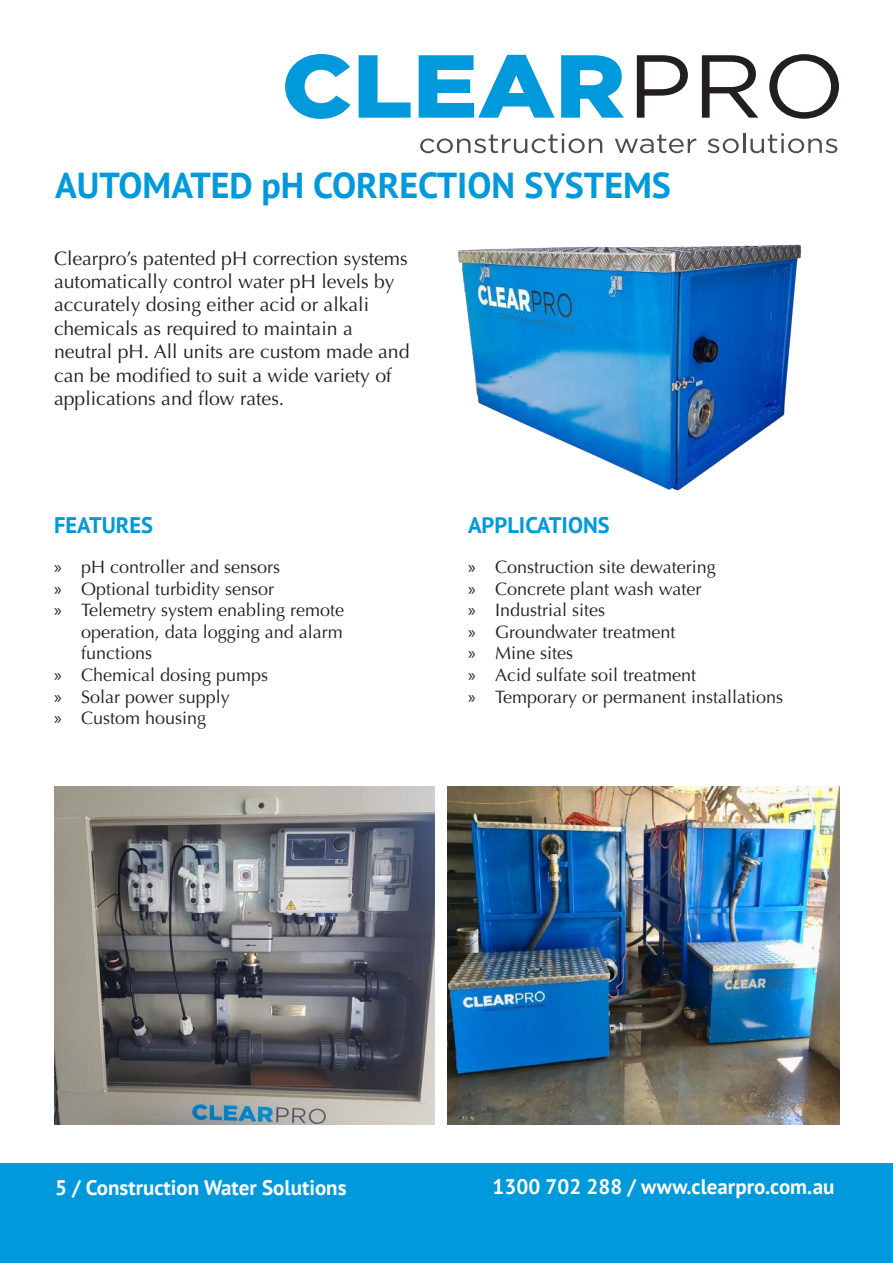
<style>
.page{position:relative;width:893px;height:1263px;background:#fff}
.page>*{position:absolute;margin:0;border:0;box-sizing:border-box;transform-origin:0 0}
.t1{font:700 36px "PT Sans";color:#0099db}
.t2{font:700 22.5px "PT Sans";color:#0099db}
.t3{font:700 21px "PT Sans";color:#fff}
.t4{font:19.5px/23.4px "Optima";color:#241f1f}
.t5{font:18px/21.6px "Optima";color:#241f1f}
.s1{font-family:"Myriad Pro"}
</style>
<div class="page">
<svg style="left:285px;top:54px;width:65px;height:65px"></svg>
<svg style="left:359px;top:55px;width:52px;height:63px"></svg>
<svg style="left:419px;top:55px;width:135px;height:63px"></svg>
<svg style="left:561px;top:55px;width:63px;height:63px"></svg>
<svg style="left:637px;top:55px;width:51px;height:63px"></svg>
<svg style="left:702px;top:55px;width:56px;height:63px"></svg>
<svg style="left:769px;top:54px;width:70px;height:65px"></svg>
<svg style="left:420px;top:133px;width:182px;height:20px"></svg>
<svg style="left:615px;top:135px;width:81px;height:18px"></svg>
<svg style="left:707px;top:138px;width:32px;height:15px"></svg>
<hr style="left:743px;top:133px;width:2px;height:20px;background:#4e4b4c">
<svg style="left:750px;top:133px;width:87px;height:20px"></svg>
<div style="left:0;top:1163px;width:892px;height:100px;background:#0099db"></div>
<img style="left:54px;top:787px;width:381px;height:337px">
<img style="left:458px;top:244px;width:344px;height:247px">
<img style="left:448px;top:787px;width:391px;height:337px">
<h1 class="t1" style="left:55px;top:161px;width:617px">AUTOMATED pH CORRECTION SYSTEMS</h1>
<p class="t4" style="left:54px;top:246px;width:357px">Clearpro’s patented pH correction systems automatically control water pH levels by accurately dosing either acid or alkali chemicals as required to maintain a neutral pH. All units are custom made and can be modified to suit a wide variety of applications and flow rates.</p>
<p class="t2" style="left:54px;top:510px;width:101px">FEATURES</p>
<p class="t5" style="left:54px;top:556px;width:228px"><span class="s1">»</span> pH controller and sensors</p>
<p class="t5" style="left:54px;top:578px;width:222px"><span class="s1">»</span> Optional turbidity sensor</p>
<p class="t5" style="left:54px;top:599px;width:292px"><span class="s1">»</span> Telemetry system enabling remote</p>
<p class="t5" style="left:81px;top:621px;width:263px">operation, data logging and alarm</p>
<p class="t5" style="left:81px;top:643px;width:73px">functions</p>
<p class="t5" style="left:54px;top:664px;width:216px"><span class="s1">»</span> Chemical dosing pumps</p>
<p class="t5" style="left:54px;top:686px;width:177px"><span class="s1">»</span> Solar power supply</p>
<p class="t5" style="left:54px;top:707px;width:154px"><span class="s1">»</span> Custom housing</p>
<p class="t2" style="left:468px;top:510px;width:143px">APPLICATIONS</p>
<p class="t5" style="left:468px;top:556px;width:317px"><span class="s1">»</span> Construction site dewatering<br><span class="s1">»</span> Concrete plant wash water<br><span class="s1">»</span> Industrial sites<br><span class="s1">»</span> Groundwater treatment<br><span class="s1">»</span> Mine sites<br><span class="s1">»</span> Acid sulfate soil treatment<br><span class="s1">»</span> Temporary or permanent installations</p>
<p class="t3" style="left:55px;top:1174px;width:293px">5 / Construction Water Solutions</p>
<p class="t3" style="left:493px;top:1173px;width:343px">1300 702 288 / www.clearpro.com.au</p>
</div>
